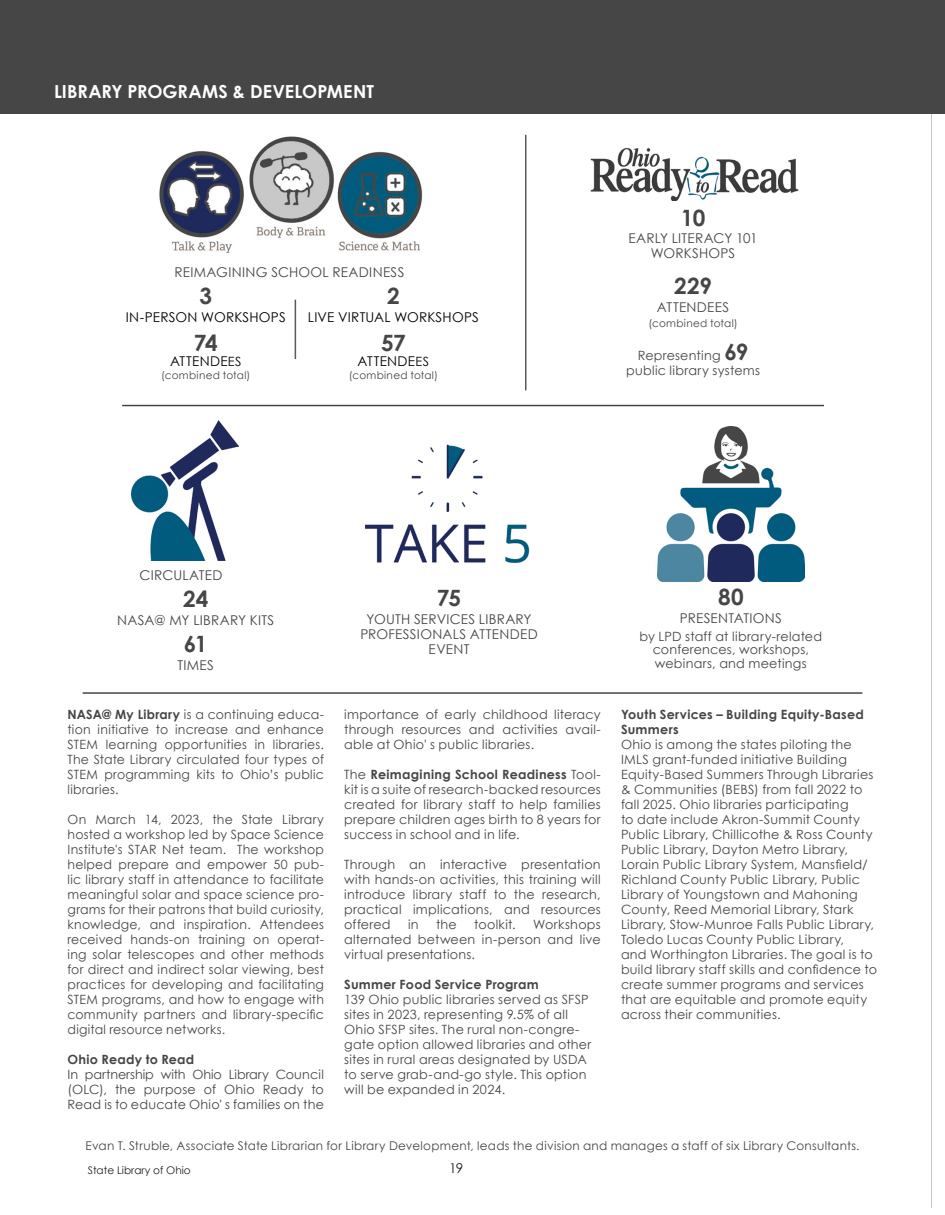
<style>
.page{position:relative;width:945px;height:1215px;background:#fff}
.page>*{position:absolute;margin:0;border:0;box-sizing:border-box;transform-origin:0 0}
.t1{font:700 22.5px "Century Gothic";letter-spacing:-.025em;color:#464646}
.t2{font:700 18px "Century Gothic";color:#fff}
.t3{font:13.5px/15px "Century Gothic";letter-spacing:.02em;color:#464646;text-align:center}
.t4{font:13.5px "Century Gothic";letter-spacing:.015em;color:#000}
.t5{font:13.5px "Century Gothic";color:#231f20}
.t6{font:12.75px/15px "Century Gothic";letter-spacing:.02em;color:#464646;text-align:justify}
.t7{font:700 12.75px/15px "Century Gothic";letter-spacing:.02em;color:#464646}
.t8{font:12px "Century Gothic";letter-spacing:.025em;color:#464646}
.t9{font:10.5px "Century Gothic";letter-spacing:.025em;color:#464646}
.t10{font:10.5px "Century Gothic";color:#231f20}
.s1{font-size:12.75px}
.s2{font-weight:700;font-size:22.5px}
.s3{font-weight:700}
</style>
<div class="page">
<hr style="left:931px;top:14px;width:1px;height:1194px;background:#c8c8c8">
<img style="left:658px;top:426px;width:146px;height:156px">
<img style="left:366px;top:444px;width:164px;height:120px">
<div style="left:0;top:0;width:945px;height:113px;background:#464646"></div>
<hr style="left:83px;top:692px;width:779px;height:2px;background:#464646">
<img style="left:132px;top:420px;width:106px;height:140px">
<img style="left:590px;top:148px;width:209px;height:53px">
<img style="left:159px;top:136px;width:264px;height:117px">
<hr style="left:295px;top:300px;width:1px;height:59px;background:#5a5a5a">
<hr style="left:525px;top:135px;width:1px;height:255px;background:#5a5a5a">
<hr style="left:122px;top:405px;width:702px;height:1px;background:#464646">
<h2 class="t2" style="left:54px;top:78px;width:321px">LIBRARY PROGRAMS &amp; DEVELOPMENT</h2>
<p class="t3" style="left:174px;top:264px;width:232px">REIMAGINING SCHOOL READINESS</p>
<h1 class="t1" style="left:199px;top:279px;width:14px">3</h1>
<p class="t4" style="left:126px;top:308px;width:161px">IN-PERSON WORKSHOPS</p>
<h1 class="t1" style="left:194px;top:325px;width:25px">74</h1>
<p class="t4" style="left:170px;top:351px;width:73px">ATTENDE<span class="s1">ES</span></p>
<p class="t9" style="left:161px;top:368px;width:91px">(combined total)</p>
<h1 class="t1" style="left:387px;top:279px;width:14px">2</h1>
<p class="t4" style="left:308px;top:308px;width:173px">LIVE VIRTUAL WORKSHOPS</p>
<h1 class="t1" style="left:381px;top:325px;width:26px">57</h1>
<p class="t4" style="left:358px;top:351px;width:73px">ATTENDE<span class="s1">ES</span></p>
<p class="t9" style="left:349px;top:368px;width:91px">(combined total)</p>
<h1 class="t1" style="left:681px;top:201px;width:26px">10</h1>
<p class="t3" style="left:629px;top:230px;width:131px">EARLY LITERACY 101<br>WORKSHOPS</p>
<h1 class="t1" style="left:674px;top:268px;width:39px">229</h1>
<p class="t3" style="left:657px;top:299px;width:74px">ATTENDEES</p>
<p class="t9" style="left:649px;top:316px;width:91px">(combined total)</p>
<p class="t6" style="left:626px;top:347px;width:135px;text-align:center">Representing <span class="s2">69 </span>public library systems</p>
<p class="t3" style="left:140px;top:568px;width:84px">CIRCULATED</p>
<h1 class="t1" style="left:183px;top:582px;width:27px">24</h1>
<p class="t3" style="left:117px;top:612px;width:158px">NASA@ MY LIBRARY KITS</p>
<h1 class="t1" style="left:184px;top:627px;width:25px">61</h1>
<p class="t3" style="left:178px;top:657px;width:38px">TIMES</p>
<p class="t6" style="left:68px;top:706px;width:258px"><span class="s3">NASA@ My Library</span> is a continuing educa&shy;tion initiative to increase and enhance STEM learning opportunities in libraries.<br>The State Library circulated four types of STEM programming kits to Ohio’s public libraries.</p>
<p class="t6" style="left:68px;top:811px;width:258px">On March 14, 2023, the State Library hosted a workshop led by Space Science Institute's STAR Net team. The workshop helped prepare and empower 50 pub&shy;lic library staff in attendance to facilitate meaningful solar and space science pro&shy;grams for their patrons that build curiosity, knowledge, and inspiration. Attendees received hands-on training on operat&shy;ing solar telescopes and other methods for direct and indirect solar viewing, best practices for developing and facilitating STEM programs, and how to engage with community partners and library-specific digital resource networks.</p>
<p class="t7" style="left:68px;top:1051px;width:128px">Ohio Ready to Read</p>
<p class="t6" style="left:68px;top:1066px;width:258px">In partnership with Ohio Library Council (OLC), the purpose of Ohio Ready to Read is to educate Ohio' s families on the</p>
<h1 class="t1" style="left:437px;top:580px;width:26px">75</h1>
<p class="t3" style="left:360px;top:611px;width:179px">YOUTH SERVICES LIBRARY<br>PROFESSIONALS ATTENDED<br>EVENT</p>
<p class="t6" style="left:344px;top:706px;width:258px">importance of early childhood literacy through resources and activities avail&shy;able at Ohio' s public libraries.</p>
<p class="t6" style="left:344px;top:766px;width:258px">The <span class="s3">Reimagining School Readiness</span> Tool&shy;kit is a suite of research-backed resources created for library staff to help families prepare children ages birth to 8 years for success in school and in life.</p>
<p class="t6" style="left:344px;top:856px;width:258px">Through an interactive presentation with hands-on activities, this training will introduce library staff to the research, practical implications, and resources offered</p>
<p class="t6" style="left:408px;top:916px;width:12px">in</p>
<p class="t6" style="left:436px;top:916px;width:22px">the</p>
<p class="t6" style="left:474px;top:916px;width:43px">toolkit.</p>
<p class="t6" style="left:344px;top:916px;width:258px;text-indent:189px">Workshops alternated between in-person and live virtual presentations.</p>
<p class="t7" style="left:344px;top:976px;width:196px">Summer Food Service Program</p>
<p class="t6" style="left:344px;top:991px;width:249px;text-align:left">139 Ohio public libraries served as SFSP sites in 2023, representing 9.5% of all Ohio SFSP sites. The rural non-congre&shy;gate option allowed libraries and other sites in rural areas designated by USDA to serve grab-and-go style. This option will be expanded in 2024.</p>
<h1 class="t1" style="left:718px;top:579px;width:27px">80</h1>
<p class="t3" style="left:680px;top:610px;width:104px">PRESENTATIONS</p>
<p class="t6" style="left:640px;top:629px;width:184px;line-height:13.5px;text-align:center">by LPD staff at library-related conferences, workshops, webinars, and meetings</p>
<p class="t7" style="left:621px;top:706px;width:244px">Youth Services – Building Equity-Based<br>Summers</p>
<p class="t6" style="left:621px;top:736px;width:258px;text-align:left">Ohio is among the states piloting the IMLS grant-funded initiative Building Equity-Based Summers Through Libraries &amp; Communities (BEBS) from fall 2022 to fall 2025. Ohio libraries participating<br>to date include Akron-Summit County Public Library, Chillicothe &amp; Ross County Public Library, Dayton Metro Library, Lorain Public Library System, Mansfield/ Richland County Public Library, Public Library of Youngstown and Mahoning County, Reed Memorial Library, Stark Library, Stow-Munroe Falls Public Library, Toledo Lucas County Public Library,<br>and Worthington Libraries. The goal is to build library staff skills and confidence to create summer programs and services that are equitable and promote equity across their communities.</p>
<p class="t8" style="left:85px;top:1137px;width:776px">Evan T. Struble, Associate State Librarian for Library Development, leads the division and manages a staff of six Library Consultants.</p>
<p class="t10" style="left:88px;top:1163px;width:104px">State Library of Ohio</p>
<p class="t5" style="left:449px;top:1159px;width:16px">19</p>
</div>
